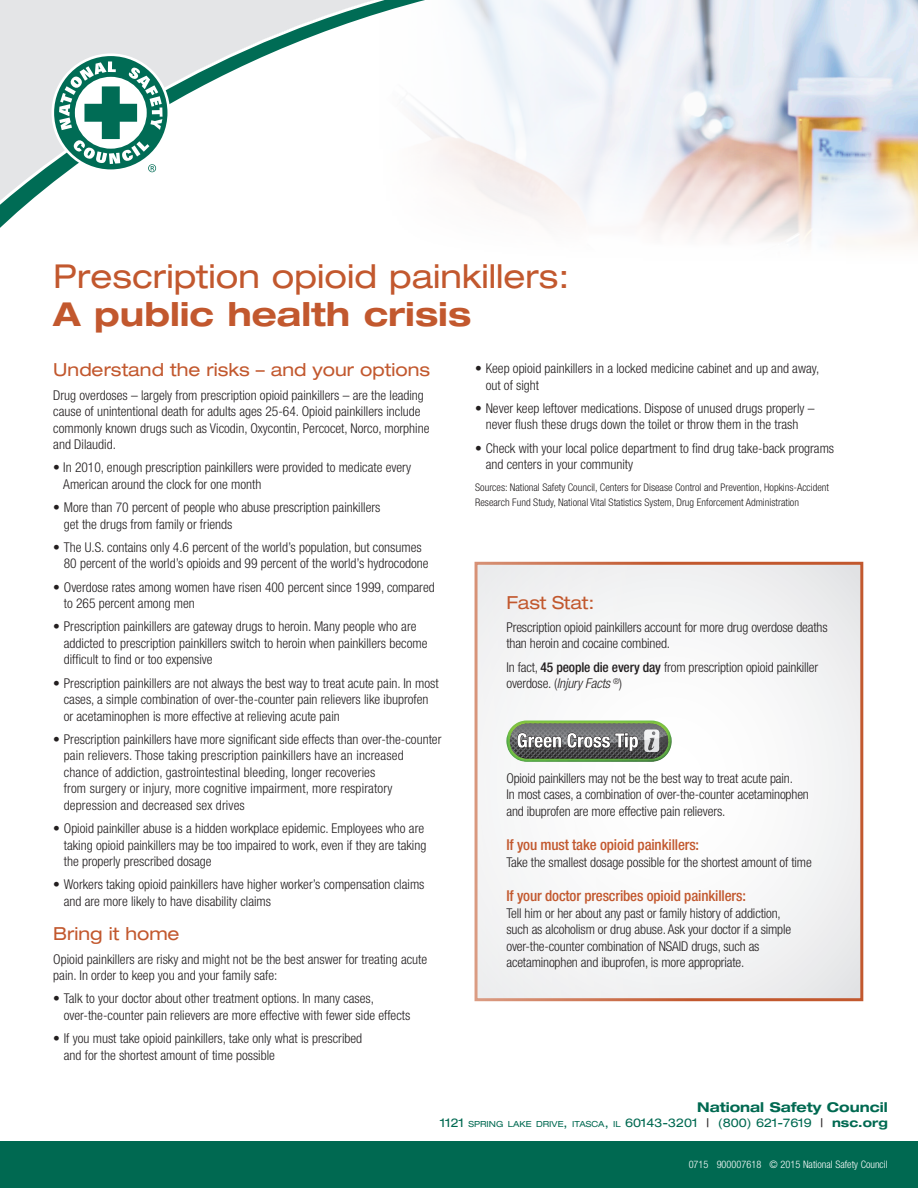
<style>
.page{position:relative;width:918px;height:1188px;background:#fff}
.page>*{position:absolute;margin:0;border:0;box-sizing:border-box;transform-origin:0 0}
.SS_Ahead{font:expanded 33px "Helvetica Neue LT Std";color:#c2582e}
.SS_Ahead-2{font:700 expanded 33px "Helvetica Neue LT Std";color:#c2582e}
.Bullet{font:expanded 18px "Helvetica Neue LT Std";color:#c2582e}
.Head_3_2011{font:expanded 18px "Helvetica Neue LT Std";letter-spacing:-.01em;color:#c2582e}
.Head_3_2011-2{font:500 condensed 15px "Helvetica Neue LT Std";letter-spacing:-.01em;color:#c2582e}
.Bullet-2{font:300 condensed 13.5px/16.5px "Helvetica Neue LT Std";color:#231f20}
.Head_3_2011-3{font:300 condensed 13.5px/16.5px "Helvetica Neue LT Std";letter-spacing:-.01em;color:#231f20}
.t1{font:700 expanded 13.5px "Helvetica Neue LT Std";color:#006951}
.t2{font:expanded 12px "Helvetica Neue LT Std";color:#006951}
.Bullet-3{font:300 condensed 10.5px/15px "Helvetica Neue LT Std";color:#231f20}
.t3{font:300 condensed 10.35px "Helvetica Neue LT Std";color:#fff}
.s1{font-weight:500}
.s2{font-style:italic}
.s3{font-size:8.4px}
.s4{color:#231f20}
.s5{font-weight:700}
</style>
<div class="page">
<img style="left:483px;top:0;width:435px;height:246px">
<div style="left:476px;top:563px;width:386px;height:437px;background:#f5f6f6"></div>
<div style="left:475px;top:562px;width:388px;height:439px;border:3px solid #c2582e"></div>
<div style="left:0;top:1141px;width:918px;height:47px;background:#006951"></div>
<img style="left:506px;top:721px;width:166px;height:41px">
<svg style="left:510px;top:724px;width:158px;height:35px;background:#7a7c7a"></svg>
<svg style="left:0;top:0;width:483px;height:228px"></svg>
<svg style="left:0;top:0;width:440px;height:217px"></svg>
<svg style="left:51px;top:53px;width:119px;height:119px"></svg>
<div style="left:54px;top:56px;width:113px;height:113px;background:#006c55;border-radius:50%"></div>
<svg style="left:59px;top:61px;width:104px;height:111px"></svg>
<p class="SS_Ahead" style="left:53px;top:257px;width:518px">Prescription opioid painkillers:</p>
<p class="SS_Ahead-2" style="left:53px;top:293px;width:419px">A public health crisis</p>
<p class="Bullet" style="left:53px;top:359px;width:378px">Understand the risks – and your options</p>
<p class="Bullet-2" style="left:53px;top:387px;width:378px">Drug overdoses – largely from prescription opioid painkillers – are the leading cause of unintentional death for adults ages 25-64. Opioid painkillers include commonly known drugs such as Vicodin, Oxycontin, Percocet, Norco, morphine and Dilaudid.</p>
<p class="Bullet-2" style="left:63px;top:459px;width:349px;text-indent:-10px">• In 2010, enough prescription painkillers were provided to medicate every<br>American around the clock for one month</p>
<p class="Bullet-2" style="left:64px;top:499px;width:318px;text-indent:-10px">• More than 70 percent of people who abuse prescription painkillers get the drugs from family or friends</p>
<p class="Bullet-2" style="left:64px;top:539px;width:366px;text-indent:-10px">• The U.S. contains only 4.6 percent of the world’s population, but consumes<br>80 percent of the world’s opioids and 99 percent of the world’s hydrocodone</p>
<p class="Bullet-2" style="left:64px;top:579px;width:372px;text-indent:-10px">• Overdose rates among women have risen 400 percent since 1999, compared to 265 percent among men</p>
<p class="Bullet-2" style="left:64px;top:618px;width:365px;text-indent:-10px">• Prescription painkillers are gateway drugs to heroin. Many people who are addicted to prescription painkillers switch to heroin when painkillers become difficult to find or too expensive</p>
<p class="Bullet-2" style="left:64px;top:675px;width:376px;text-indent:-10px">• Prescription painkillers are not always the best way to treat acute pain. In most cases, a simple combination of over-the-counter pain relievers like ibuprofen or acetaminophen is more effective at relieving acute pain</p>
<p class="Bullet-2" style="left:64px;top:731px;width:379px;text-indent:-10px">• Prescription painkillers have more significant side effects than over-the-counter pain relievers. Those taking prescription painkillers have an increased chance of addiction, gastrointestinal bleeding, longer recoveries<br>from surgery or injury, more cognitive impairment, more respiratory depression and decreased sex drives</p>
<p class="Bullet-2" style="left:64px;top:820px;width:364px;text-indent:-10px">• Opioid painkiller abuse is a hidden workplace epidemic. Employees who are taking opioid painkillers may be too impaired to work, even if they are taking the properly prescribed dosage</p>
<p class="Bullet-2" style="left:64px;top:876px;width:362px;text-indent:-10px">• Workers taking opioid painkillers have higher worker’s compensation claims and are more likely to have disability claims</p>
<p class="Bullet" style="left:53px;top:923px;width:128px">Bring it home</p>
<p class="Bullet-2" style="left:53px;top:951px;width:375px">Opioid painkillers are risky and might not be the best answer for treating acute pain. In order to keep you and your family safe:</p>
<p class="Bullet-2" style="left:64px;top:990px;width:348px;text-indent:-10px">• Talk to your doctor about other treatment options. In many cases, over-the-counter pain relievers are more effective with fewer side effects</p>
<p class="Bullet-2" style="left:64px;top:1030px;width:300px;text-indent:-10px">• If you must take opioid painkillers, take only what is prescribed and for the shortest amount of time possible</p>
<p class="Bullet-2" style="left:486px;top:360px;width:335px;text-indent:-10px">• Keep opioid painkillers in a locked medicine cabinet and up and away, out of sight</p>
<p class="Bullet-2" style="left:475px;top:400px;width:341px;text-align:center">• Never keep leftover medications. Dispose of unused drugs properly – never flush these drugs down the toilet or throw them in the trash</p>
<p class="Bullet-2" style="left:486px;top:440px;width:350px;text-indent:-10px">• Check with your local police department to find drug take-back programs and centers in your community</p>
<p class="Bullet-3" style="left:475px;top:480px;width:355px">Sources: National Safety Council, Centers for Disease Control and Prevention, Hopkins-Accident<br>Research Fund Study, National Vital Statistics System, Drug Enforcement Administration</p>
<p class="Head_3_2011" style="left:506px;top:591px;width:90px">Fast Stat:</p>
<p class="Head_3_2011-3" style="left:506px;top:619px;width:323px">Prescription opioid painkillers account for more drug overdose deaths than heroin and cocaine combined.</p>
<p class="Head_3_2011-3" style="left:506px;top:659px;width:313px">In fact, <span class="s1">45 people die every day</span> from prescription opioid painkiller overdose. (<span class="s2">Injury Facts</span> <sup>®</sup>)</p>
<p class="Head_3_2011-3" style="left:506px;top:770px;width:304px">Opioid painkillers may not be the best way to treat acute pain.<br>In most cases, a combination of over-the-counter acetaminophen and ibuprofen are more effective pain relievers.</p>
<p class="Head_3_2011-2" style="left:506px;top:836px;width:194px">If you must take opioid painkillers:</p>
<p class="Head_3_2011-3" style="left:506px;top:854px;width:307px">Take the smallest dosage possible for the shortest amount of time</p>
<p class="Head_3_2011-2" style="left:506px;top:887px;width:241px">If your doctor prescribes opioid painkillers:</p>
<p class="Head_3_2011-3" style="left:506px;top:905px;width:286px">Tell him or her about any past or family history of addiction, such as alcoholism or drug abuse. Ask your doctor if a simple over-the-counter combination of NSAID drugs, such as acetaminophen and ibuprofen, is more appropriate.</p>
<p class="t1" style="left:697px;top:1099px;width:192px">National Safety Council</p>
<p class="t2" style="left:440px;top:1116px;width:449px">1121 <span class="s3">SPRING LAKE DRIVE</span>, <span class="s3">ITASCA</span>, <span class="s3">IL</span> 60143-3201 <span class="s4">|</span> (800) 621-7619 <span class="s4">|</span> <span class="s5">nsc.org</span></p>
<p class="t3" style="left:689px;top:1159px;width:200px">0715 900007618 © 2015 National Safety Council</p>
</div>
